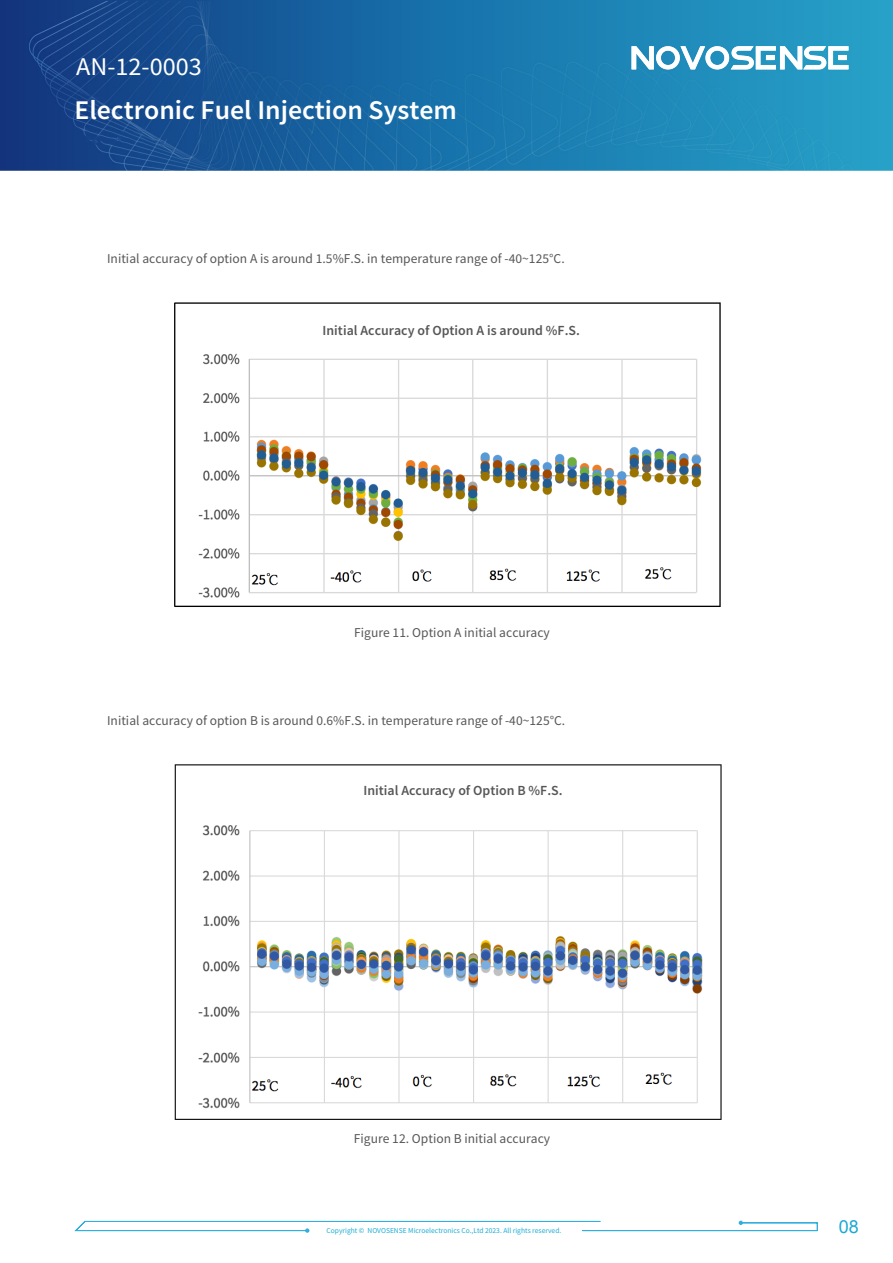
<style>
.page{position:relative;width:893px;height:1263px;background:#fff}
.page>*{position:absolute;margin:0;border:0;box-sizing:border-box;transform-origin:0 0}
.t1{font:600 27px "Source Sans Pro";color:#fff}
.t2{font:25.5px "Source Sans Pro";color:#fff}
.t3{font:18px "Arial";color:#1ca9d4}
.t4{font:600 13.95px "Source Sans Pro";color:#585757}
.t5{font:13.5px "Source Sans Pro";color:#585757}
.t6{font:7.5px "Source Sans Pro";color:#1eadd6}
</style>
<div class="page">
<img style="left:0;top:0;width:893px;height:170px">
<svg style="left:632px;top:46px;width:216px;height:23px"></svg>
<svg style="left:74px;top:1221px;width:744px;height:12px"></svg>
<img style="left:174px;top:302px;width:547px;height:305px">
<img style="left:174px;top:764px;width:548px;height:356px">
<div style="left:302px;top:309px;width:291px;height:38px;background:#fff"></div>
<div style="left:343px;top:769px;width:291px;height:38px;background:#fff"></div>
<h2 class="t2" style="left:76px;top:51px;width:127px">AN-12-0003</h2>
<h1 class="t1" style="left:74px;top:92px;width:384px">Electronic Fuel Injection System</h1>
<p class="t5" style="left:107px;top:250px;width:459px">Initial accuracy of option A is around 1.5%F.S. in temperature range of -40~125°C.</p>
<p class="t4" style="left:323px;top:321px;width:259px">Initial Accuracy of Option A is around %F.S.</p>
<p class="t5" style="left:354px;top:624px;width:197px">Figure 11. Option A initial accuracy</p>
<p class="t5" style="left:107px;top:712px;width:460px">Initial accuracy of option B is around 0.6%F.S. in temperature range of -40~125°C.</p>
<p class="t4" style="left:363px;top:781px;width:201px">Initial Accuracy of Option B %F.S.</p>
<p class="t5" style="left:354px;top:1130px;width:198px">Figure 12. Option B initial accuracy</p>
<p class="t6" style="left:327px;top:1226px;width:236px">Copyright © NOVOSENSE Microelectronics Co.,Ltd 2023. All rights reserved.</p>
<h3 class="t3" style="left:839px;top:1215px;width:22px">08</h3>
</div>
